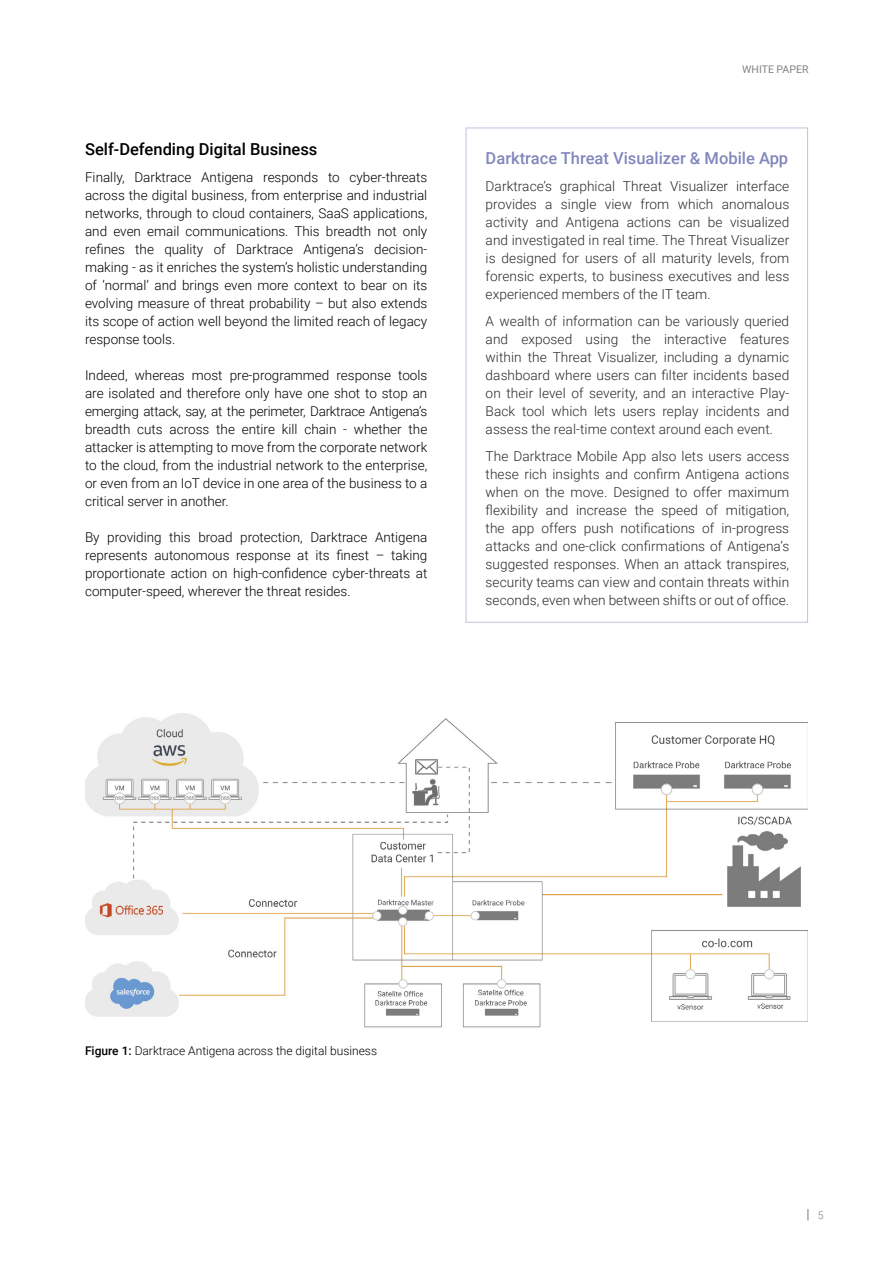
<style>
.page{position:relative;width:893px;height:1263px;background:#fff}
.page>*{position:absolute;margin:0;border:0;box-sizing:border-box;transform-origin:0 0}
.t1{font:500 16.5px "Roboto";color:#8287bc}
.t2{font:500 16.5px "Roboto";color:#000}
.t3{font:300 13.65px/18px "Roboto";letter-spacing:.005em;color:#292929;text-align:justify}
.t4{font:300 13.5px/18px "Roboto";color:#000;text-align:justify}
.t5{font:300 12px "Roboto";color:#000}
.t6{font:10.5px "Roboto";color:#828280}
.t7{font:300 10.5px "Roboto";color:#7c7c7c}
.s1{font-weight:500}
</style>
<div class="page">
<img style="left:85px;top:713px;width:723px;height:315px">
<p class="t2" style="left:85px;top:137px;width:234px">Self-Defending Digital Business</p>
<p class="t4" style="left:85px;top:167px;width:344px">Finally, Darktrace Antigena responds to cyber-threats across the digital business, from enterprise and industrial networks, through to cloud containers, SaaS applications, and even email communications. This breadth not only refines the quality of Darktrace Antigena’s decision&shy;making - as it enriches the system’s holistic understanding of ‘normal’ and brings even more context to bear on its evolving measure of threat probability – but also extends its scope of action well beyond the limited reach of legacy response tools.</p>
<p class="t4" style="left:85px;top:365px;width:344px">Indeed, whereas most pre-programmed response tools are isolated and therefore only have one shot to stop an emerging attack, say, at the perimeter, Darktrace Antigena’s breadth cuts across the entire kill chain - whether the attacker is attempting to move from the corporate network to the cloud, from the industrial network to the enterprise, or even from an IoT device in one area of the business to a critical server in another.</p>
<p class="t4" style="left:85px;top:527px;width:344px">By providing this broad protection, Darktrace Antigena represents autonomous response at its finest – taking proportionate action on high-confidence cyber-threats at computer-speed, wherever the threat resides.</p>
<p class="t6" style="left:742px;top:62px;width:68px">WHITE PAPER</p>
<p class="t1" style="left:486px;top:146px;width:304px">Darktrace Threat Visualizer &amp; Mobile App</p>
<p class="t3" style="left:486px;top:176px;width:305px">Darktrace’s graphical Threat Visualizer interface provides a single view from which anomalous activity and Antigena actions can be visualized and investigated in real time. The Threat Visualizer is designed for users of all maturity levels, from forensic experts, to business executives and less experienced members of the IT team.</p>
<p class="t3" style="left:486px;top:311px;width:305px">A wealth of information can be variously queried and exposed using the interactive features within the Threat Visualizer, including a dynamic dashboard where users can filter incidents based on their level of severity, and an interactive Play-Back tool which lets users replay incidents and assess the real-time context around each event.</p>
<p class="t3" style="left:486px;top:446px;width:305px">The Darktrace Mobile App also lets users access these rich insights and confirm Antigena actions when on the move. Designed to offer maximum flexibility and increase the speed of mitigation, the app offers push notifications of in-progress attacks and one-click confirmations of Antigena’s suggested responses. When an attack transpires, security teams can view and contain threats within seconds, even when between shifts or out of office.</p>
<p class="t5" style="left:85px;top:1042px;width:294px"><span class="s1">Figure 1:</span> Darktrace Antigena across the digital business</p>
<p class="t7" style="left:818px;top:1208px;width:7px">5</p>
</div>
